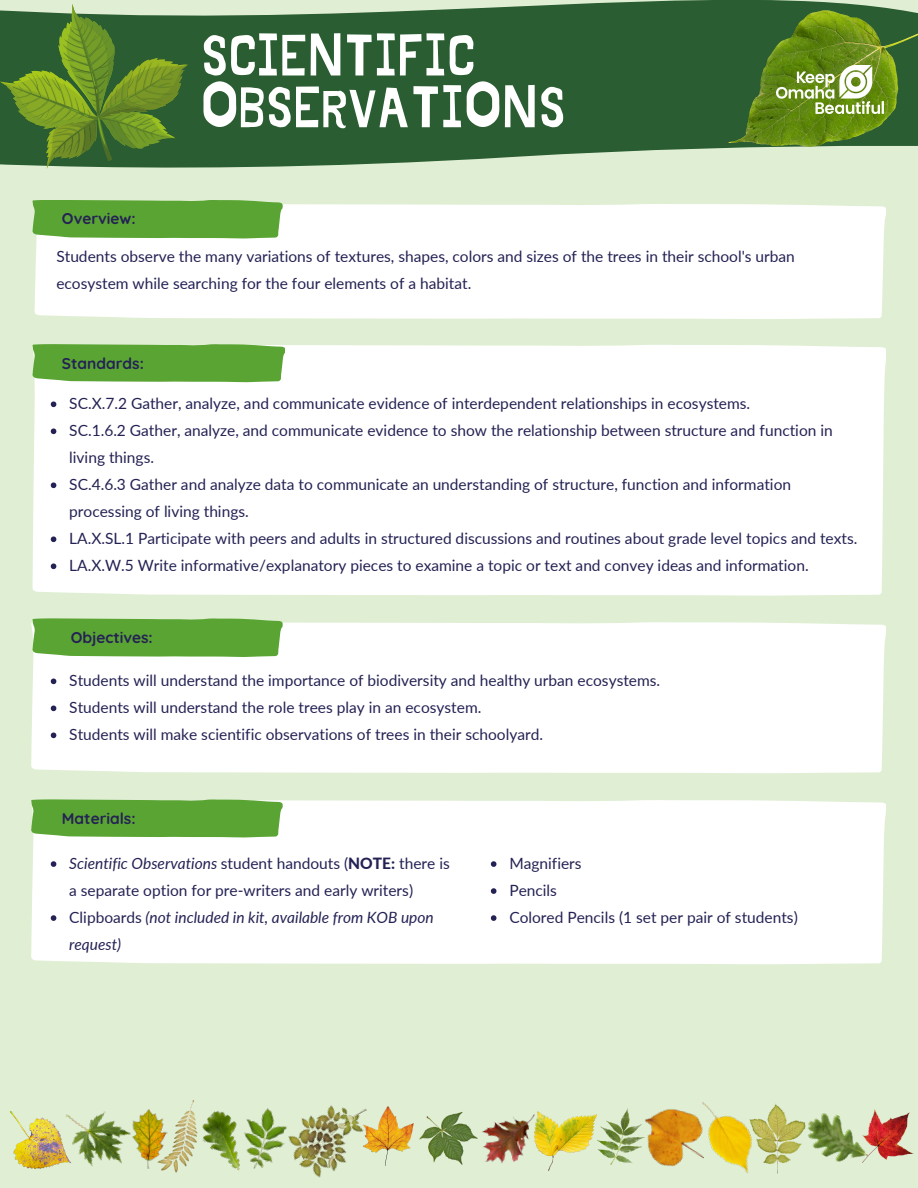
<style>
.page{position:relative;width:918px;height:1188px;background:#e0efd4}
.page>*{position:absolute;margin:0;border:0;box-sizing:border-box;transform-origin:0 0}
.t1{font:58.05px/51.8px "Jingleberry";color:#fff}
.t2{font:15.45px/27px "Lato";color:#242254}
.t3{font:italic 15.45px/27px "Lato";color:#242254}
.t4{font:700 15.45px "Quicksand";color:#242254}
.s1{font-style:italic}
.s2{font-weight:800}
.s3{font-style:normal}
</style>
<div class="page">
<svg style="left:189px;top:0;width:717px;height:168px;background:#437148"></svg>
<div style="left:31px;top:622px;width:855px;height:151px;background:#fff"></div>
<svg style="left:33px;top:618px;width:250px;height:39px;background:#63a93e"></svg>
<div style="left:33px;top:345px;width:853px;height:251px;background:#fff"></div>
<svg style="left:33px;top:344px;width:252px;height:38px;background:#61a83c"></svg>
<div style="left:35px;top:204px;width:851px;height:115px;background:#fff"></div>
<svg style="left:33px;top:200px;width:250px;height:39px;background:#63a93e"></svg>
<div style="left:31px;top:800px;width:855px;height:164px;background:#fff"></div>
<svg style="left:31px;top:799px;width:252px;height:38px;background:#62a83c"></svg>
<svg style="left:0;top:4px;width:189px;height:165px;background:#588138"></svg>
<img style="left:728px;top:11px;width:190px;height:136px">
<img style="left:777px;top:66px;width:107px;height:47px">
<svg style="left:51px;top:679px;width:5px;height:5px"></svg>
<svg style="left:51px;top:706px;width:5px;height:5px"></svg>
<svg style="left:51px;top:733px;width:5px;height:5px"></svg>
<svg style="left:51px;top:401px;width:5px;height:6px"></svg>
<svg style="left:51px;top:428px;width:5px;height:6px"></svg>
<svg style="left:51px;top:482px;width:5px;height:6px"></svg>
<svg style="left:51px;top:536px;width:5px;height:6px"></svg>
<svg style="left:51px;top:563px;width:5px;height:6px"></svg>
<img style="left:207px;top:1111px;width:23px;height:53px">
<img style="left:487px;top:1117px;width:43px;height:47px">
<img style="left:808px;top:1113px;width:55px;height:50px">
<img style="left:388px;top:1106px;width:16px;height:46px">
<img style="left:135px;top:1109px;width:15px;height:60px">
<img style="left:862px;top:1109px;width:52px;height:53px">
<img style="left:76px;top:1111px;width:59px;height:55px">
<img style="left:9px;top:1111px;width:67px;height:58px">
<img style="left:230px;top:1108px;width:47px;height:63px">
<img style="left:150px;top:1100px;width:57px;height:73px">
<img style="left:404px;top:1112px;width:83px;height:53px">
<img style="left:722px;top:1115px;width:25px;height:58px">
<img style="left:601px;top:1115px;width:23px;height:50px">
<img style="left:747px;top:1104px;width:61px;height:70px">
<img style="left:530px;top:1111px;width:71px;height:60px">
<img style="left:624px;top:1102px;width:98px;height:65px">
<img style="left:277px;top:1105px;width:111px;height:73px">
<svg style="left:51px;top:861px;width:5px;height:6px"></svg>
<svg style="left:51px;top:915px;width:5px;height:6px"></svg>
<svg style="left:491px;top:861px;width:5px;height:6px"></svg>
<svg style="left:491px;top:888px;width:5px;height:6px"></svg>
<svg style="left:491px;top:915px;width:5px;height:6px"></svg>
<h1 class="t4" style="left:62px;top:209px;width:75px">Overview:</h1>
<h2 class="t1" style="left:201px;top:32px;width:367px">SCIENTIFIC<br>OBSERVATIONS</h2>
<p class="t2" style="left:56px;top:242px;width:740px">Students observe the many variations of textures, shapes, colors and sizes of the trees in their school's urban ecosystem while searching for the four elements of a habitat.</p>
<p class="t4" style="left:62px;top:353px;width:83px">Standards:</p>
<p class="t2" style="left:69px;top:390px;width:683px">SC.X.7.2 Gather, analyze, and communicate evidence of interdependent relationships in ecosystems.</p>
<p class="t2" style="left:69px;top:417px;width:765px">SC.1.6.2 Gather, analyze, and communicate evidence to show the relationship between structure and function in living things.</p>
<p class="t2" style="left:69px;top:471px;width:723px">SC.4.6.3 Gather and analyze data to communicate an understanding of structure, function and information processing of living things.</p>
<h2 class="t2" style="left:69px;top:525px;width:790px">LA.X.SL.1 Participate with peers and adults in structured discussions and routines about grade level topics and texts.</h2>
<p class="t2" style="left:69px;top:552px;width:741px">LA.X.W.5 Write informative/explanatory pieces to examine a topic or text and convey ideas and information.</p>
<p class="t4" style="left:71px;top:627px;width:84px">Objectives:</p>
<p class="t2" style="left:69px;top:667px;width:592px">Students will understand the importance of biodiversity and healthy urban ecosystems.</p>
<h2 class="t2" style="left:69px;top:694px;width:414px">Students will understand the role trees play in an ecosystem.</h2>
<p class="t2" style="left:69px;top:721px;width:475px">Students will make scientific observations of trees in their schoolyard.</p>
<p class="t4" style="left:62px;top:808px;width:75px">Materials:</p>
<p class="t2" style="left:69px;top:850px;width:382px"><span class="s1">Scientific Observations</span> student handouts (<span class="s2">NOTE:</span> there is a separate option for pre-writers and early writers)</p>
<p class="t3" style="left:69px;top:904px;width:366px"><span class="s3">Clipboards</span> (not included in kit, available from KOB upon request)</p>
<p class="t2" style="left:509px;top:850px;width:74px">Magnifiers</p>
<p class="t2" style="left:509px;top:877px;width:49px">Pencils</p>
<p class="t2" style="left:509px;top:904px;width:290px">Colored Pencils (1 set per pair of students)</p>
</div>
